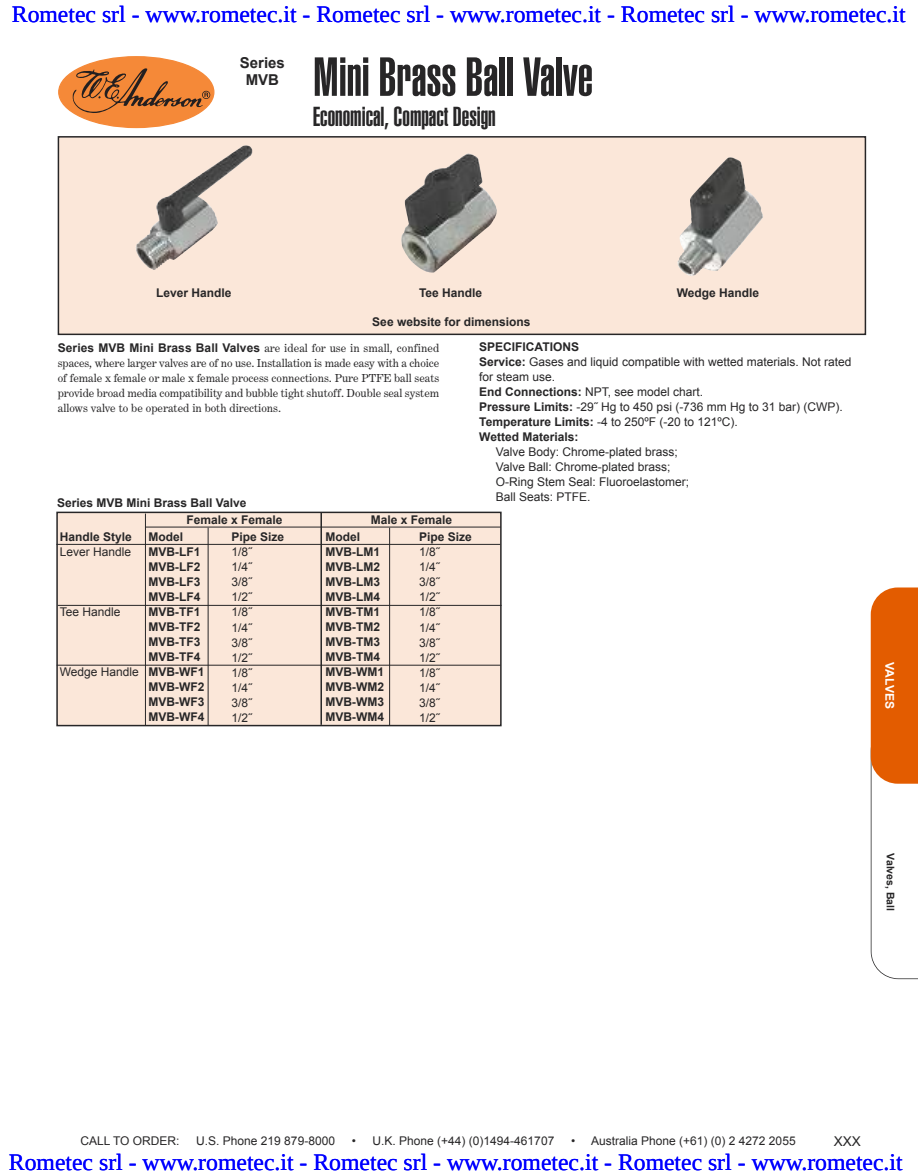
<style>
.page{position:relative;width:918px;height:1175px;background:#fff}
.page>*{position:absolute;margin:0;border:0;box-sizing:border-box;transform-origin:0 0}
.t1{font:900 extra-condensed 54px "Helvetica";color:#272627}
.t2{font:900 extra-condensed 27px "Helvetica";color:#272627}
.t3{font:23.7px "Liberation Serif";color:#00f}
.t4{font:700 15px/16.5px "Arial";color:#272627;text-align:center}
.t5{font:13.5px "Arial";color:#272627}
.t6{font:12px/15px "Arial";color:#272627}
.t7{font:700 12px/15px "Arial";color:#272627}
.t8{font:12px/15px "Century Expanded T";color:#272627;text-align:justify}
.t9{font:700 12px "Arial";color:#fff}
.t10{font:700 10.5px "Arial";color:#272627}
.s1{font-family:"Arial";font-weight:700}
.s2{font-weight:700}
</style>
<div class="page">
<svg style="left:871px;top:587px;width:47px;height:392px"></svg>
<div style="left:59px;top:57px;width:155px;height:70px;background:#f58938;border-radius:50%"></div>
<svg style="left:72px;top:67px;width:136px;height:46px"></svg>
<div style="left:57px;top:512px;width:444px;height:213px;background:#fbe7d9"></div>
<div style="left:56px;top:511px;width:446px;height:215px;border:2px solid #272627"></div>
<div style="left:58px;top:137px;width:807px;height:197px;background:#fbe7d9"></div>
<div style="left:58px;top:136px;width:808px;height:199px;border:2px solid #272627"></div>
<hr style="left:145px;top:513px;width:1px;height:213px;background:#272627">
<hr style="left:56px;top:544px;width:444px;height:1px;background:#272627">
<img style="left:136px;top:145px;width:116px;height:125px">
<hr style="left:320px;top:513px;width:2px;height:212px;background:#272627">
<hr style="left:145px;top:526px;width:356px;height:1px;background:#272627">
<hr style="left:389px;top:527px;width:1px;height:198px;background:#272627">
<hr style="left:208px;top:527px;width:1px;height:198px;background:#272627">
<img style="left:401px;top:153px;width:96px;height:120px">
<img style="left:677px;top:157px;width:86px;height:119px">
<hr style="left:58px;top:605px;width:444px;height:1px;background:#272627">
<hr style="left:57px;top:665px;width:444px;height:1px;background:#272627">
<h3 class="t3" style="left:12px;top:1px;width:895px">Rometec srl - www.rometec.it - Rometec srl - www.rometec.it - Rometec srl - www.rometec.it</h3>
<p class="t4" style="left:240px;top:55px;width:47px">Series<br>MVB</p>
<h1 class="t1" style="left:313px;top:57px;width:282px">Mini Brass Ball Valve</h1>
<h2 class="t2" style="left:313px;top:107px;width:184px">Economical, Compact Design</h2>
<p class="t7" style="left:156px;top:285px;width:77px">Lever Handle</p>
<p class="t7" style="left:419px;top:285px;width:65px">Tee Handle</p>
<p class="t7" style="left:677px;top:285px;width:84px">Wedge Handle</p>
<p class="t7" style="left:372px;top:314px;width:160px">See website for dimensions</p>
<p class="t8" style="left:58px;top:340px;width:383px"><span class="s1">Series MVB Mini Brass Ball Valves</span> are ideal for use in small, confined spaces, where larger valves are of no use. Installation is made easy with a choice of female x female or male x female process connections. Pure PTFE ball seats provide broad media compatibility and bubble tight shutoff. Double seal system allows valve to be operated in both directions.</p>
<p class="t7" style="left:57px;top:495px;width:191px">Series MVB Mini Brass Ball Valve</p>
<p class="t7" style="left:60px;top:529px;width:74px">Handle Style</p>
<p class="t6" style="left:60px;top:544px;width:73px">Lever Handle</p>
<p class="t6" style="left:60px;top:604px;width:62px">Tee Handle</p>
<p class="t6" style="left:60px;top:664px;width:81px">Wedge Handle</p>
<p class="t7" style="left:186px;top:512px;width:98px">Female x Female</p>
<p class="t7" style="left:371px;top:512px;width:83px">Male x Female</p>
<p class="t7" style="left:148px;top:529px;width:57px">Model<br>MVB-LF1<br>MVB-LF2<br>MVB-LF3<br>MVB-LF4<br>MVB-TF1<br>MVB-TF2<br>MVB-TF3<br>MVB-TF4<br>MVB-WF1<br>MVB-WF2<br>MVB-WF3<br>MVB-WF4</p>
<p class="t7" style="left:232px;top:530px;width:54px">Pipe Size</p>
<p class="t6" style="left:232px;top:545px;width:22px;text-align:justify">1/8˝ 1/4˝ 3/8˝ 1/2˝ 1/8˝ 1/4˝ 3/8˝ 1/2˝ 1/8˝ 1/4˝ 3/8˝ 1/2˝</p>
<p class="t7" style="left:325px;top:529px;width:60px">Model<br>MVB-LM1<br>MVB-LM2<br>MVB-LM3<br>MVB-LM4<br>MVB-TM1<br>MVB-TM2<br>MVB-TM3<br>MVB-TM4<br>MVB-WM1<br>MVB-WM2<br>MVB-WM3<br>MVB-WM4</p>
<p class="t7" style="left:419px;top:530px;width:54px">Pipe Size</p>
<p class="t6" style="left:419px;top:545px;width:22px;text-align:justify">1/8˝ 1/4˝ 3/8˝ 1/2˝ 1/8˝ 1/4˝ 3/8˝ 1/2˝ 1/8˝ 1/4˝ 3/8˝ 1/2˝</p>
<p class="t6" style="left:479px;top:339px;width:374px"><span class="s2">SPECIFICATIONS<br>Service:</span> Gases and liquid compatible with wetted materials. Not rated for steam use.<br><span class="s2">End Connections:</span> NPT, see model chart.<br><span class="s2">Pressure Limits:</span> -29˝ Hg to 450 psi (-736 mm Hg to 31 bar) (CWP).<br><span class="s2">Temperature Limits:</span> -4 to 250ºF (-20 to 121ºC).<br><span class="s2">Wetted Materials:</span></p>
<p class="t6" style="left:496px;top:444px;width:195px">Valve Body: Chrome-plated brass;<br>Valve Ball: Chrome-plated brass;<br>O-Ring Stem Seal: Fluoroelastomer;<br>Ball Seats: PTFE.</p>
<p class="t9" style="left:896px;top:662px;width:48px;rotate:90deg">VALVES</p>
<p class="t10" style="left:896px;top:853px;width:59px;rotate:90deg">Valves, Ball</p>
<p class="t6" style="left:80px;top:1133px;width:101px">CALL TO ORDER:</p>
<p class="t6" style="left:196px;top:1133px;width:140px">U.S. Phone 219 879-8000</p>
<p class="t6" style="left:352px;top:1133px;width:204px">• U.K. Phone (+44) (0)1494-461707</p>
<p class="t6" style="left:571px;top:1133px;width:226px">• Australia Phone (+61) (0) 2 4272 2055</p>
<p class="t5" style="left:834px;top:1133px;width:29px">XXX</p>
<h3 class="t3" style="left:9px;top:1148px;width:895px">Rometec srl - www.rometec.it - Rometec srl - www.rometec.it - Rometec srl - www.rometec.it</h3>
</div>
